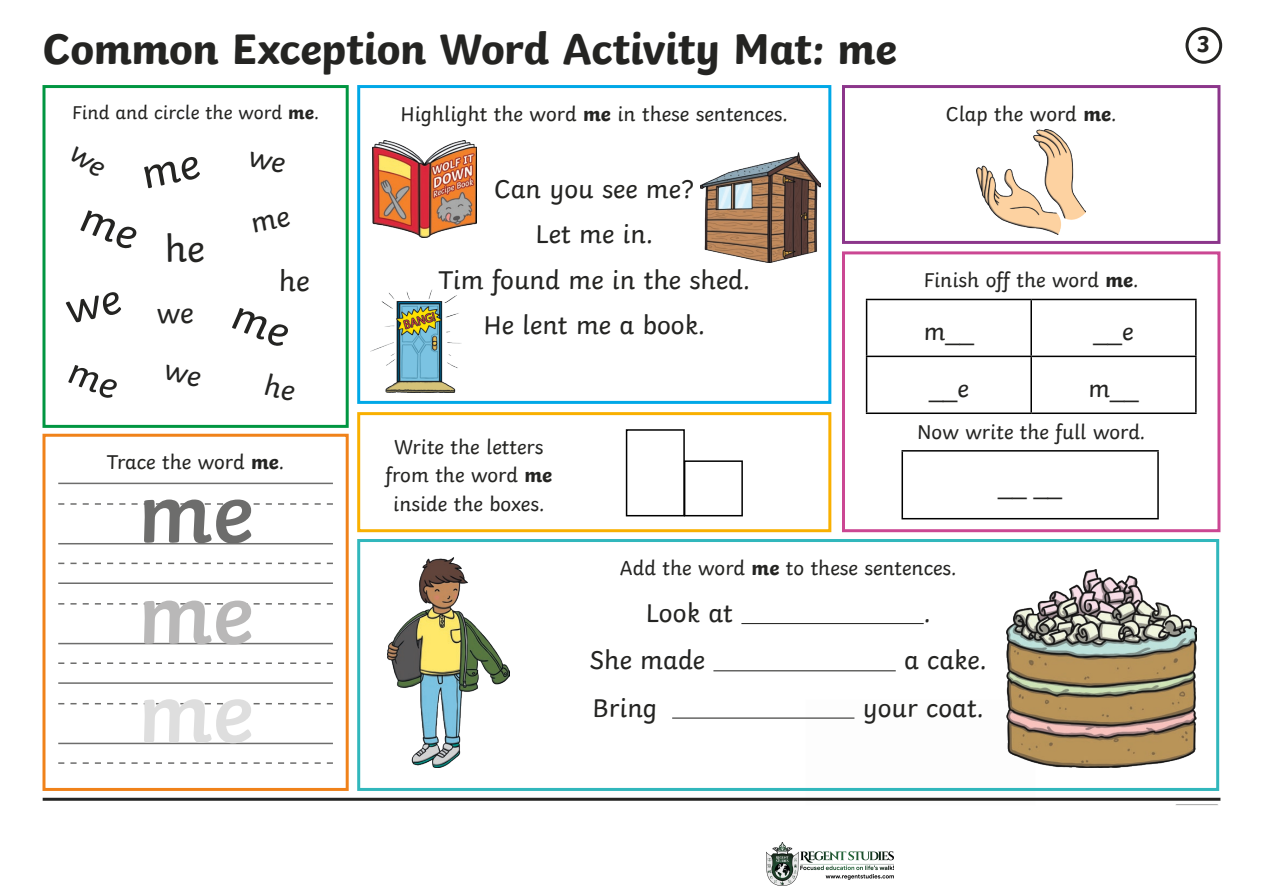
<style>
.page{position:relative;width:1263px;height:893px;background:#fff}
.page>*{position:absolute;margin:0;border:0;box-sizing:border-box;transform-origin:0 0}
.Underline{font:600 88.5px "Twinkl";color:#6d6d6c}
.Underline-2{font:600 88.5px "Twinkl";color:#b9b8b8}
.Underline-3{font:600 88.5px "Twinkl";color:#dedede}
.Heading{font:700 45px "Twinkl";letter-spacing:-.01em;color:#242422}
.Underline-4{font:30px "Twinkl";color:#242422}
.Body_Copy{font:27px "Twinkl";color:#242422}
.Underline-5{font:25.5px "Arial";color:#242422}
.Mat_Number{font:700 24px "Twinkl";color:#242422}
.Body_Copy-2{font:21px/28.5px "Twinkl";color:#242422;text-align:center}
.Underline-6{font:21px "Twinkl";color:#242422}
.Body_Copy-3{font:19.5px "Twinkl";color:#242422}
.s1{font-weight:700}
.s2{font-family:"Twinkl"}
</style>
<div class="page">
<div style="left:357px;top:85px;width:474px;height:319px;border:3px solid #00a8e7"></div>
<div style="left:42px;top:85px;width:307px;height:343px;border:3px solid #009641"></div>
<hr style="left:741px;top:623px;width:183px;height:1px;background:#242422">
<hr style="left:713px;top:670px;width:183px;height:1px;background:#242422">
<div style="left:357px;top:539px;width:862px;height:252px;border:3px solid #31b7bc"></div>
<div style="left:842px;top:85px;width:378px;height:159px;border:3px solid #8c368b"></div>
<div style="left:1185px;top:27px;width:37px;height:37px;border:3px solid #242422;border-radius:50%"></div>
<div style="left:357px;top:412px;width:474px;height:120px;border:3px solid #f9b000"></div>
<img style="left:977px;top:129px;width:109px;height:106px">
<div style="left:42px;top:434px;width:307px;height:357px;border:3px solid #f0821a"></div>
<hr style="left:58px;top:543px;width:275px;height:1px;background:#6d6d6c">
<svg style="left:58px;top:503px;width:275px;height:2px"></svg>
<hr style="left:58px;top:483px;width:275px;height:1px;background:#6d6d6c">
<svg style="left:58px;top:563px;width:275px;height:1px"></svg>
<hr style="left:58px;top:643px;width:275px;height:1px;background:#6d6d6c">
<svg style="left:58px;top:603px;width:275px;height:2px"></svg>
<hr style="left:58px;top:582px;width:275px;height:2px;background:#6d6d6c">
<svg style="left:58px;top:662px;width:275px;height:2px"></svg>
<hr style="left:58px;top:682px;width:275px;height:2px;background:#6d6d6c">
<svg style="left:43px;top:699px;width:1177px;height:180px"></svg>
<div style="left:626px;top:429px;width:59px;height:87px;border:2px solid #000"></div>
<div style="left:684px;top:460px;width:59px;height:56px;border:2px solid #000"></div>
<div style="left:842px;top:251px;width:378px;height:281px;border:3px solid #cb4793"></div>
<hr style="left:866px;top:299px;width:165px;height:1px;background:#000">
<hr style="left:866px;top:300px;width:1px;height:56px;background:#000">
<hr style="left:1031px;top:299px;width:165px;height:1px;background:#000">
<hr style="left:1030px;top:300px;width:2px;height:56px;background:#000">
<hr style="left:1195px;top:300px;width:1px;height:56px;background:#000">
<hr style="left:866px;top:356px;width:165px;height:1px;background:#000">
<hr style="left:866px;top:357px;width:1px;height:55px;background:#000">
<hr style="left:1031px;top:356px;width:165px;height:1px;background:#000">
<hr style="left:1030px;top:357px;width:2px;height:55px;background:#000">
<hr style="left:1195px;top:357px;width:1px;height:55px;background:#000">
<hr style="left:866px;top:412px;width:165px;height:2px;background:#000">
<hr style="left:1031px;top:412px;width:165px;height:2px;background:#000">
<hr style="left:901px;top:450px;width:258px;height:2px;background:#000">
<hr style="left:901px;top:452px;width:2px;height:66px;background:#000">
<hr style="left:1157px;top:452px;width:2px;height:66px;background:#000">
<hr style="left:901px;top:518px;width:258px;height:1px;background:#000">
<img style="left:387px;top:557px;width:122px;height:211px">
<img style="left:1006px;top:570px;width:190px;height:198px">
<img style="left:700px;top:153px;width:121px;height:109px">
<img style="left:373px;top:140px;width:103px;height:98px">
<img style="left:370px;top:290px;width:91px;height:103px">
<img style="left:767px;top:842px;width:126px;height:44px">
<p class="Heading" style="left:42px;top:12px;width:856px">Common Exception Word Activity Mat: me</p>
<p class="Mat_Number" style="left:1196px;top:24px;width:16px">3</p>
<p class="Body_Copy-3" style="left:72px;top:98px;width:248px">Find and circle the word <span class="s1">me</span>.</p>
<p class="Underline-4" style="left:157px;top:290px;width:38px">we</p>
<p class="Underline-4" style="left:279px;top:258px;width:32px">he</p>
<p class="Underline-6" style="left:107px;top:446px;width:179px">Trace the word <span class="s1">me</span>.</p>
<p class="Underline" style="left:138px;top:442px;width:117px">me</p>
<p class="Underline-2" style="left:138px;top:543px;width:117px">me</p>
<p class="Underline-3" style="left:138px;top:642px;width:117px">me</p>
<p class="Body_Copy-2" style="left:400px;top:98px;width:389px">Highlight the word <span class="s1">me</span> in these sentences.</p>
<p class="Body_Copy" style="left:494px;top:168px;width:201px">Can you see me?</p>
<p class="Body_Copy" style="left:535px;top:214px;width:119px">Let me in.</p>
<p class="Body_Copy" style="left:438px;top:259px;width:313px">Tim found me in the shed.</p>
<p class="Body_Copy" style="left:483px;top:304px;width:223px">He lent me a book.</p>
<p class="Body_Copy-2" style="left:385px;top:430px;width:168px">Write the letters from the word <span class="s1">me </span>inside the boxes.</p>
<p class="Underline-6" style="left:946px;top:98px;width:172px">Clap the word <span class="s1">me</span>.</p>
<p class="Body_Copy-2" style="left:924px;top:264px;width:216px">Finish off the word <span class="s1">me</span>.</p>
<p class="Underline-5" style="left:924px;top:313px;width:52px"><span class="s2">m</span>__</p>
<p class="Underline-5" style="left:1094px;top:313px;width:41px">__<span class="s2">e</span></p>
<p class="Underline-5" style="left:929px;top:370px;width:41px">__<span class="s2">e</span></p>
<p class="Underline-5" style="left:1088px;top:370px;width:52px"><span class="s2">m</span>__</p>
<p class="Body_Copy-2" style="left:917px;top:416px;width:230px">Now write the full word.</p>
<p class="Underline-5" style="left:998px;top:467px;width:65px">__ __</p>
<p class="Body_Copy-2" style="left:620px;top:552px;width:338px">Add the word <span class="s1">me</span> to these sentences.</p>
<p class="Body_Copy" style="left:646px;top:592px;width:89px">Look at</p>
<p class="Body_Copy" style="left:924px;top:592px;width:8px">.</p>
<p class="Body_Copy" style="left:590px;top:639px;width:117px">She made</p>
<p class="Body_Copy" style="left:904px;top:639px;width:84px">a cake.</p>
<p class="Body_Copy" style="left:593px;top:687px;width:66px">Bring</p>
<p class="Body_Copy" style="left:863px;top:687px;width:122px">your coat.</p>
</div>
